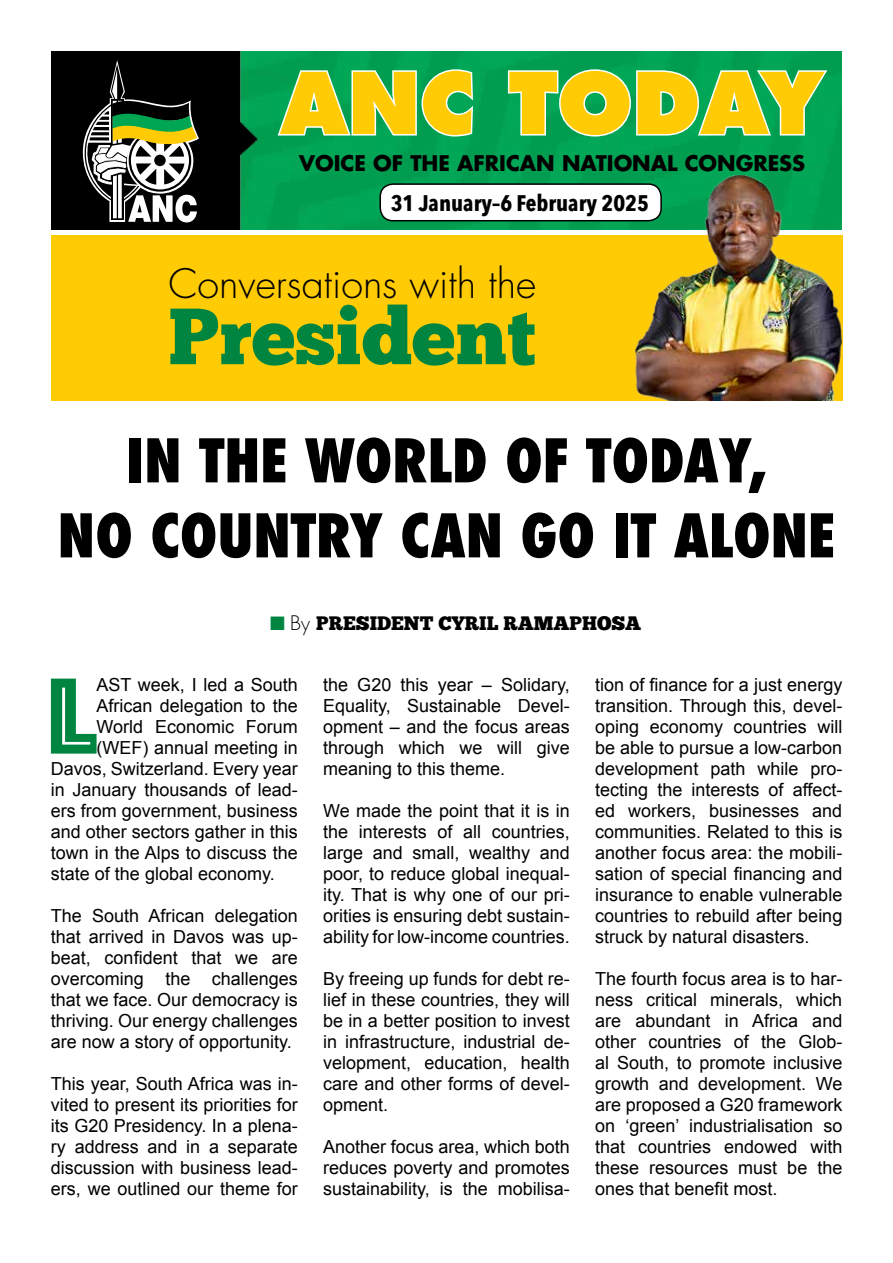
<style>
.page{position:relative;width:893px;height:1263px;background:#fff}
.page>*{position:absolute;margin:0;border:0;box-sizing:border-box;transform-origin:0 0}
.t1{font:112.5px "Phosphate Inline";color:#008541}
.t2{font:800 82.5px "Futura Std";color:#ffcb05}
.t3{font:79.5px "Chunk Five";color:#008541}
.t4{font:800 condensed 58.5px/75px "Futura";color:#000;text-align:center}
.t5{font:300 39.6px "Futura Std";color:#000}
.t6{font:700 22.5px "Avenir Next Condensed";color:#000}
.t7{font:700 21px "Futura Std";color:#000}
.t8{font:19.5px "Chunk Five";color:#000}
.t9{font:18px/21px "Arial";color:#000;text-align:justify}
.s1{color:#008541}
.s2{font-family:"Futura Std";font-weight:300}
</style>
<div class="page">
<div style="left:51px;top:51px;width:791px;height:179px;background:#00a052"></div>
<img style="left:51px;top:52px;width:209px;height:177px">
<svg style="left:76px;top:60px;width:123px;height:162px"></svg>
<svg style="left:276px;top:68px;width:199px;height:70px"></svg>
<svg style="left:506px;top:68px;width:324px;height:70px"></svg>
<div style="left:380px;top:184px;width:281px;height:37px;background:#fff;border-radius:13px"></div>
<div style="left:379px;top:183px;width:283px;height:38px;border:2px solid #000;border-radius:13px"></div>
<div style="left:51px;top:235px;width:791px;height:166px;background:#ffcb05"></div>
<img style="left:552px;top:149px;width:290px;height:252px">
<h2 class="t2" style="left:280px;top:51px;width:545px">ANC TODAY</h2>
<p class="t7" style="left:299px;top:149px;width:508px">VOICE OF THE AFRICAN NATIONAL CONGRESS</p>
<p class="t6" style="left:391px;top:189px;width:260px">31 January–6 February 2025</p>
<h3 class="t5" style="left:168px;top:259px;width:369px">Conversations with the</h3>
<h3 class="t3" style="left:168px;top:287px;width:369px">President</h3>
<h3 class="t4" style="left:58px;top:424px;width:779px">IN THE WORLD OF TODAY,<br>NO COUNTRY CAN GO IT ALONE</h3>
<p class="t8" style="left:270px;top:611px;width:373px"><span class="s1">■</span> <span class="s2">By</span> PRESIDENT CYRIL RAMAPHOSA</p>
<h1 class="t1" style="left:47px;top:636px;width:51px">L</h1>
<p class="t9" style="left:97px;top:674px;width:203px">AST week, I led a South</p>
<p class="t9" style="left:97px;top:695px;width:203px">African delegation to the</p>
<p class="t9" style="left:97px;top:716px;width:203px">World Economic Forum</p>
<p class="t9" style="left:97px;top:737px;width:203px">(WEF) annual meeting in</p>
<p class="t9" style="left:51px;top:758px;width:248px">Davos, Switzerland. Every year</p>
<p class="t9" style="left:51px;top:779px;width:248px">in January thousands of lead-</p>
<p class="t9" style="left:51px;top:800px;width:248px">ers from government, business</p>
<p class="t9" style="left:51px;top:821px;width:248px">and other sectors gather in this</p>
<p class="t9" style="left:51px;top:842px;width:248px">town in the Alps to discuss the</p>
<p class="t9" style="left:51px;top:863px;width:225px">state of the global economy.</p>
<p class="t9" style="left:51px;top:905px;width:248px">The South African delegation that arrived in Davos was up&shy;beat, confident that we are overcoming the challenges that we face. Our democracy is thriving. Our energy challenges are now a story of opportunity.</p>
<p class="t9" style="left:51px;top:1073px;width:248px">This year, South Africa was in&shy;vited to present its priorities for its G20 Presidency. In a plena&shy;ry address and in a separate discussion with business lead&shy;ers, we outlined our theme for</p>
<p class="t9" style="left:323px;top:674px;width:248px">the G20 this year – Solidary, Equality, Sustainable Devel&shy;opment – and the focus areas through which we will give meaning to this theme.</p>
<p class="t9" style="left:323px;top:800px;width:248px">We made the point that it is in the interests of all countries, large and small, wealthy and poor, to reduce global inequal&shy;ity. That is why one of our pri&shy;orities is ensuring debt sustain&shy;ability for low-income countries.</p>
<p class="t9" style="left:323px;top:968px;width:248px">By freeing up funds for debt re&shy;lief in these countries, they will be in a better position to invest in infrastructure, industrial de&shy;velopment, education, health care and other forms of devel&shy;opment.</p>
<p class="t9" style="left:323px;top:1136px;width:248px">Another focus area, which both reduces poverty and promotes sustainability, is the mobilisa-</p>
<p class="t9" style="left:595px;top:674px;width:249px">tion of finance for a just energy transition. Through this, devel&shy;oping economy countries will be able to pursue a low-carbon development path while pro&shy;tecting the interests of affect&shy;ed workers, businesses and communities. Related to this is another focus area: the mobili&shy;sation of special financing and insurance to enable vulnerable countries to rebuild after being struck by natural disasters.</p>
<p class="t9" style="left:595px;top:968px;width:249px">The fourth focus area is to har&shy;ness critical minerals, which are abundant in Africa and other countries of the Glob&shy;al South, to promote inclusive growth and development. We are proposed a G20 framework on ‘green’ industrialisation so that countries endowed with these resources must be the ones that benefit most.</p>
</div>
